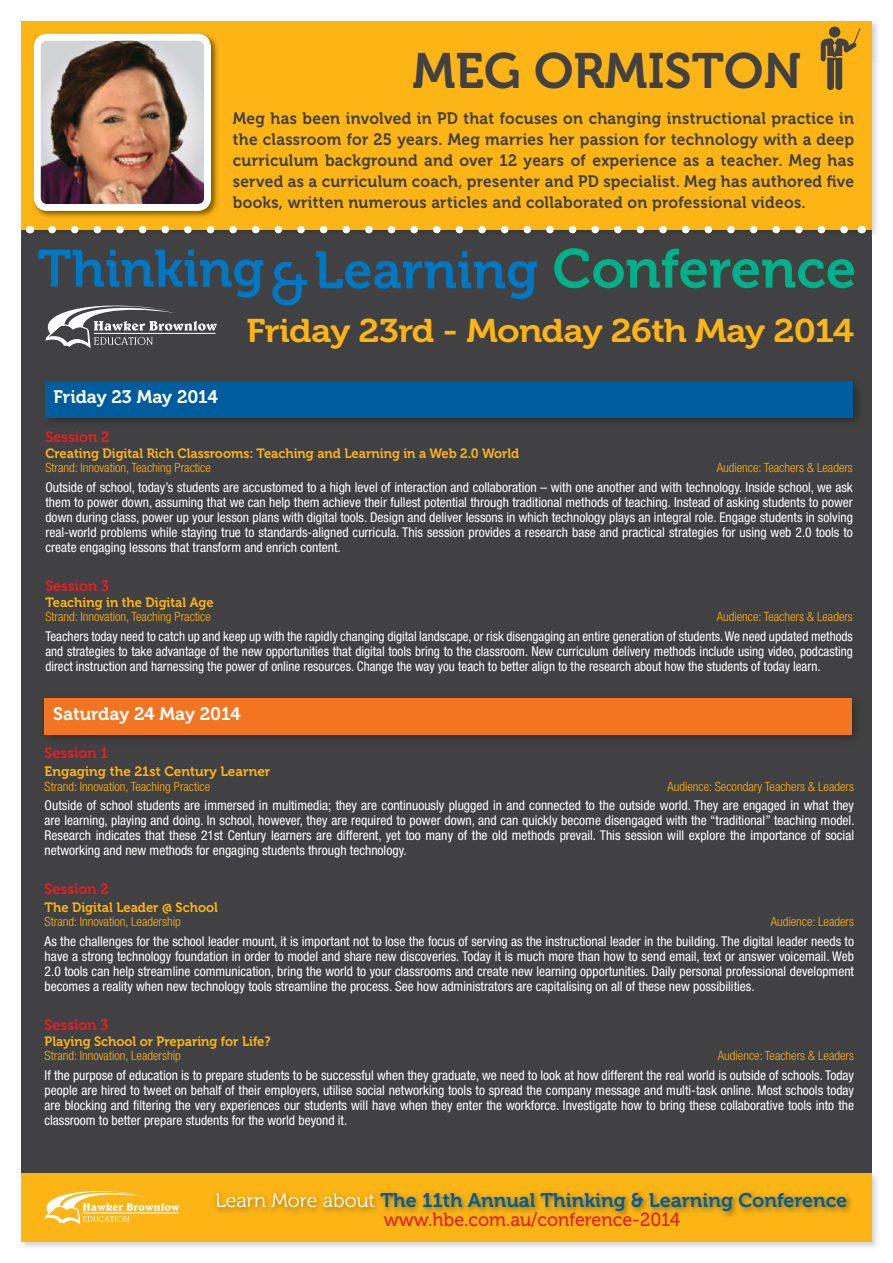
<style>
.page{position:relative;width:893px;height:1263px;background:#fff}
.page>*{position:absolute;margin:0;border:0;box-sizing:border-box;transform-origin:0 0}
.t1{font:52.2px "Museo 700";color:#0077c1}
.t2{font:49.5px "Museo 700";color:#414042}
.t3{font:32.7px "Museo 700";letter-spacing:-.02em;color:#fcb515;scale:1.11 1}
.t4{font:19.65px "Museo 700";color:#005d9d}
.t5{font:18.9px "Museo 500";color:#e41f26;scale:.95 1}
.t6{font:18px "Museo 700";color:#fff}
.t7{font:16.5px/21px "Museo 700";letter-spacing:.02em;color:#414042;text-align:justify;scale:.94 1}
.t8{font:15px "Museo 700";color:#e41f26;scale:.96 1}
.t9{font:condensed 13.5px/15px "Helvetica Neue LT Std";color:#fff;text-align:justify}
.t10{font:13.5px "Museo 700";color:#fcb515;scale:.96 1}
.t11{font:13.5px "Museo 700";color:#fcb515}
.t12{font:300 condensed 12.75px "Helvetica Neue LT Std";color:#fcb515}
.s1{font-family:"Museo 500";font-size:59.85px}
.s2{font-size:54.75px;color:#00b087}
.s3{font-family:"Museo 300";color:#fff}
</style>
<div class="page">
<div style="left:21px;top:21px;width:851px;height:1221px;background:#414042"></div>
<img style="left:872px;top:62px;width:6px;height:173px">
<img style="left:820px;top:64px;width:52px;height:173px">
<img style="left:21px;top:230px;width:779px;height:7px">
<div style="left:21px;top:21px;width:850px;height:209px;background:#fcb515"></div>
<img style="left:21px;top:1172px;width:851px;height:2px">
<div style="left:21px;top:1174px;width:851px;height:68px;background:#fcb515"></div>
<img style="left:215px;top:1191px;width:636px;height:26px">
<svg style="left:45px;top:1191px;width:135px;height:34px"></svg>
<img style="left:33px;top:33px;width:185px;height:184px">
<img style="left:37px;top:37px;width:171px;height:170px;border-radius:10px">
<div style="left:34px;top:34px;width:177px;height:177px;border:7px solid #fff;border-radius:10px"></div>
<svg style="left:52px;top:226px;width:798px;height:7px"></svg>
<svg style="left:45px;top:306px;width:172px;height:42px"></svg>
<svg style="left:820px;top:28px;width:40px;height:62px"></svg>
<img style="left:45px;top:386px;width:812px;height:34px">
<div style="left:45px;top:381px;width:808px;height:36px;background:#005d9d"></div>
<img style="left:44px;top:698px;width:811px;height:39px">
<div style="left:45px;top:698px;width:807px;height:36px;background:#f47521"></div>
<h2 class="t2" style="left:412px;top:52px;width:391px">MEG ORMISTON</h2>
<p class="t7" style="left:233px;top:110px;width:662px">Meg has been involved in PD that focuses on changing instructional practice in the classroom for 25 years. Meg marries her passion for technology with a deep curriculum background and over 12 years of experience as a teacher. Meg has served as a curriculum coach, presenter and PD specialist. Meg has authored five books, written numerous articles and collaborated on professional videos.</p>
<h1 class="t1" style="left:38px;top:250px;width:820px">Thinking<span class="s1">&amp;</span>Learning <span class="s2">Conference</span></h1>
<h3 class="t3" style="left:247px;top:318px;width:549px">Friday 23rd - Monday 26th May 2014</h3>
<h3 class="t6" style="left:53px;top:390px;width:166px">Friday 23 May 2014</h3>
<p class="t8" style="left:45px;top:431px;width:68px">Session 2</p>
<p class="t10" style="left:45px;top:448px;width:495px">Creating Digital Rich Classrooms: Teaching and Learning in a Web 2.0 World</p>
<p class="t12" style="left:45px;top:463px;width:167px">Strand: Innovation, Teaching Practice</p>
<p class="t12" style="left:717px;top:463px;width:138px">Audience: Teachers &amp; Leaders</p>
<p class="t9" style="left:45px;top:481px;width:809px">Outside of school, today’s students are accustomed to a high level of interaction and collaboration – with one another and with technology. Inside school, we ask them to power down, assuming that we can help them achieve their fullest potential through traditional methods of teaching. Instead of asking students to power down during class, power up your lesson plans with digital tools. Design and deliver lessons in which technology plays an integral role. Engage students in solving real-world problems while staying true to standards-aligned curricula. This session provides a research base and practical strategies for using web 2.0 tools to create engaging lessons that transform and enrich content.</p>
<p class="t8" style="left:45px;top:580px;width:68px">Session 3</p>
<p class="t10" style="left:45px;top:597px;width:177px">Teaching in the Digital Age</p>
<p class="t12" style="left:45px;top:612px;width:167px">Strand: Innovation, Teaching Practice</p>
<p class="t12" style="left:717px;top:612px;width:138px">Audience: Teachers &amp; Leaders</p>
<p class="t9" style="left:45px;top:629px;width:809px">Teachers today need to catch up and keep up with the rapidly changing digital landscape, or risk disengaging an entire generation of students. We need updated methods and strategies to take advantage of the new opportunities that digital tools bring to the classroom. New curriculum delivery methods include using video, podcasting direct instruction and harnessing the power of online resources. Change the way you teach to better align to the research about how the students of today learn.</p>
<h3 class="t6" style="left:53px;top:707px;width:189px">Saturday 24 May 2014</h3>
<p class="t8" style="left:45px;top:747px;width:68px">Session 1</p>
<p class="t11" style="left:45px;top:766px;width:227px">Engaging the 21st Century Learner</p>
<p class="t12" style="left:45px;top:781px;width:167px">Strand: Innovation, Teaching Practice</p>
<p class="t12" style="left:667px;top:781px;width:188px">Audience: Secondary Teachers &amp; Leaders</p>
<p class="t9" style="left:45px;top:799px;width:811px">Outside of school students are immersed in multimedia; they are continuously plugged in and connected to the outside world. They are engaged in what they are learning, playing and doing. In school, however, they are required to power down, and can quickly become disengaged with the “traditional” teaching model.<br>Research indicates that these 21st Century learners are different, yet too many of the old methods prevail. This session will explore the importance of social networking and new methods for engaging students through technology.</p>
<p class="t8" style="left:45px;top:883px;width:68px">Session 2</p>
<p class="t10" style="left:45px;top:902px;width:182px">The Digital Leader @ School</p>
<p class="t12" style="left:45px;top:917px;width:138px">Strand: Innovation, Leadership</p>
<p class="t12" style="left:771px;top:917px;width:85px">Audience: Leaders</p>
<p class="t9" style="left:45px;top:934px;width:811px">As the challenges for the school leader mount, it is important not to lose the focus of serving as the instructional leader in the building. The digital leader needs to have a strong technology foundation in order to model and share new discoveries. Today it is much more than how to send email, text or answer voicemail. Web 2.0 tools can help streamline communication, bring the world to your classrooms and create new learning opportunities. Daily personal professional development becomes a reality when new technology tools streamline the process. See how administrators are capitalising on all of these new possibilities.</p>
<p class="t8" style="left:45px;top:1019px;width:68px">Session 3</p>
<p class="t10" style="left:45px;top:1036px;width:237px">Playing School or Preparing for Life?</p>
<p class="t12" style="left:45px;top:1051px;width:138px">Strand: Innovation, Leadership</p>
<p class="t12" style="left:718px;top:1051px;width:138px">Audience: Teachers &amp; Leaders</p>
<p class="t9" style="left:45px;top:1068px;width:811px">If the purpose of education is to prepare students to be successful when they graduate, we need to look at how different the real world is outside of schools. Today people are hired to tweet on behalf of their employers, utilise social networking tools to spread the company message and multi-task online. Most schools today are blocking and filtering the very experiences our students will have when they enter the workforce. Investigate how to bring these collaborative tools into the classroom to better prepare students for the world beyond it.</p>
<h3 class="t4" style="left:215px;top:1193px;width:633px"><span class="s3">Learn More about</span> The 11th Annual Thinking &amp; Learning Conference</h3>
<h3 class="t5" style="left:384px;top:1212px;width:314px">www.hbe.com.au/conference-2014</h3>
</div>
